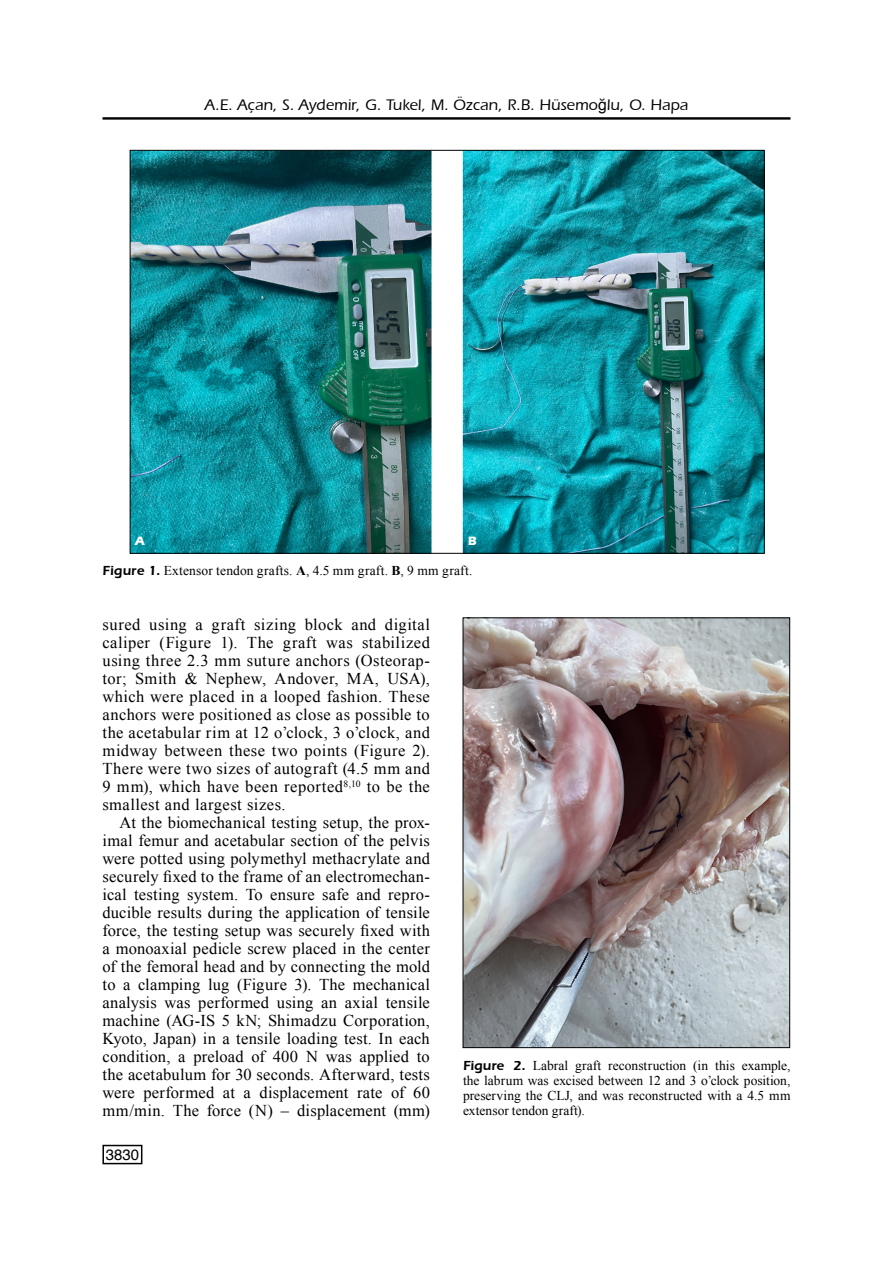
<style>
.page{position:relative;width:893px;height:1263px;background:#fff}
.page>*{position:absolute;margin:0;border:0;box-sizing:border-box;transform-origin:0 0}
.t1{font:16.5px/18px "Times New Roman";letter-spacing:.02em;color:#000;text-align:justify}
.t2{font:500 15.75px "Eras";color:#000}
.t3{font:15px "Helvetica";color:#000}
.t4{font:13.5px/15px "Times New Roman";letter-spacing:.01em;color:#000;text-align:justify}
.t5{font:700 12.45px "Eras";color:#fff}
.s1{font-family:"Helvetica";font-weight:400}
.s2{font-family:"Eras Demi"}
.s3{font-weight:700}
</style>
<div class="page">
<hr style="left:102px;top:117px;width:688px;height:3px;background:#000">
<div style="left:102px;top:1145px;width:40px;height:19px;border:2px solid #000"></div>
<img style="left:132px;top:152px;width:631px;height:400px">
<img style="left:465px;top:619px;width:323px;height:427px">
<div style="left:463px;top:617px;width:327px;height:431px;border:1px solid #000"></div>
<p class="t2" style="left:205px;top:96px;width:485px">A.E. Açan, S. Aydemir, G. Tukel, M. Özcan, R.B. Hüsemo<span class="s1">ğ</span>lu, O. Hapa</p>
<p class="t5" style="left:135px;top:534px;width:11px">A</p>
<p class="t5" style="left:468px;top:534px;width:10px">B</p>
<p class="t4" style="left:102px;top:563px;width:371px"><span class="s2">Figure 1.</span> Extensor tendon grafts. <span class="s3">A</span>, 4.5 mm graft. <span class="s3">B</span>, 9 mm graft.</p>
<p class="t1" style="left:102px;top:615px;width:329px">sured using a graft sizing block and digital caliper (Figure 1). The graft was stabilized using three 2.3 mm suture anchors (Osteorap&shy;tor; Smith &amp; Nephew, Andover, MA, USA), which were placed in a looped fashion. These anchors were positioned as close as possible to the acetabular rim at 12 o’clock, 3 o’clock, and midway between these two points (Figure 2).<br>There were two sizes of autograft (4.5 mm and 9 mm), which have been reported<sup>8,10</sup> to be the smallest and largest sizes.</p>
<p class="t1" style="left:102px;top:813px;width:329px;text-indent:17px">At the biomechanical testing setup, the prox&shy;imal femur and acetabular section of the pelvis were potted using polymethyl methacrylate and securely fixed to the frame of an electromechan&shy;ical testing system. To ensure safe and repro&shy;ducible results during the application of tensile force, the testing setup was securely fixed with a monoaxial pedicle screw placed in the center of the femoral head and by connecting the mold to a clamping lug (Figure 3). The mechanical analysis was performed using an axial tensile machine (AG-IS 5 kN; Shimadzu Corporation, Kyoto, Japan) in a tensile loading test. In each condition, a preload of 400 N was applied to the acetabulum for 30 seconds. Afterward, tests were performed at a displacement rate of 60 mm/min. The force (N) – displacement (mm)</p>
<p class="t3" style="left:106px;top:1143px;width:35px">3830</p>
<p class="t4" style="left:463px;top:1058px;width:329px"><span class="s2">Figure 2.</span> Labral graft reconstruction (in this example, the labrum was excised between 12 and 3 o’clock position, preserving the CLJ, and was reconstructed with a 4.5 mm extensor tendon graft).</p>
</div>
